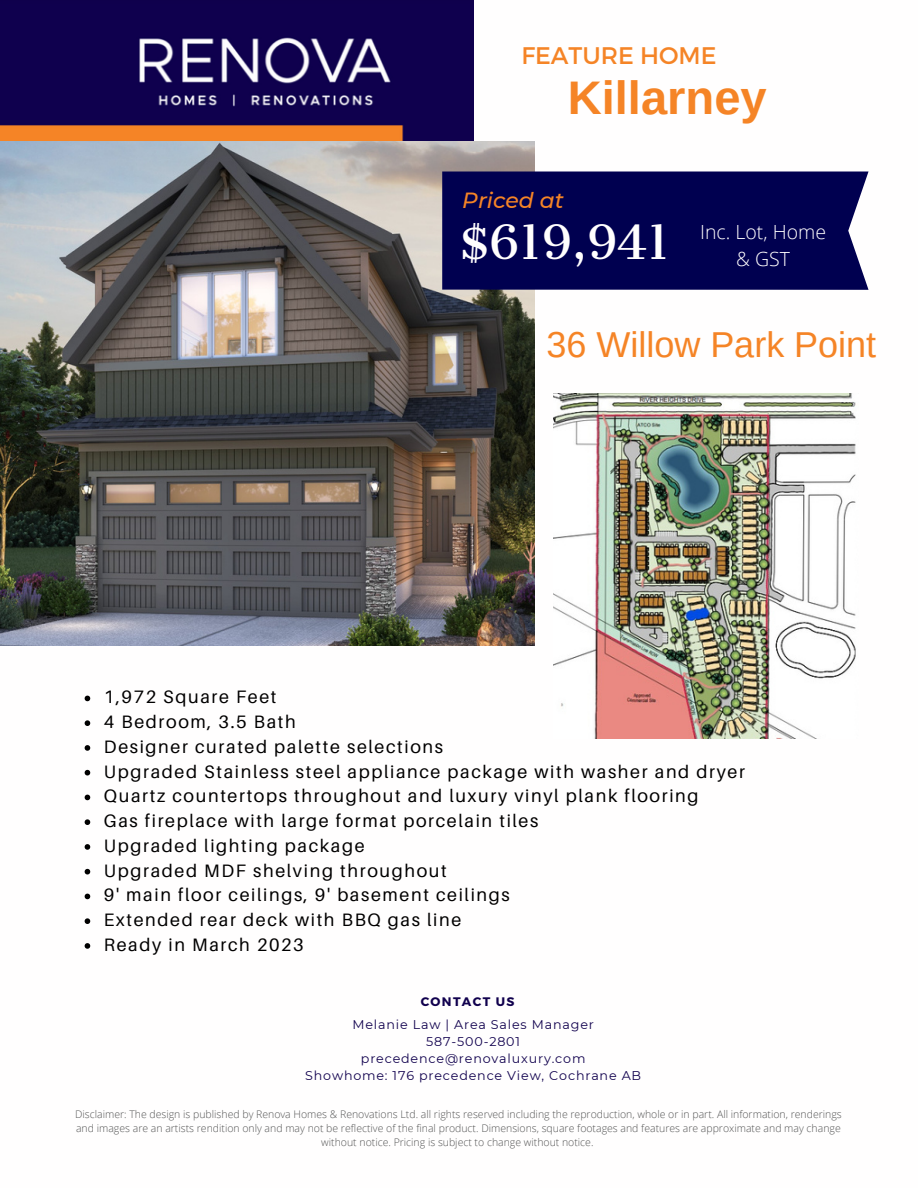
<style>
.page{position:relative;width:918px;height:1188px;background:#fff}
.page>*{position:absolute;margin:0;border:0;box-sizing:border-box;transform-origin:0 0}
.t1{font:700 47.1px "Arimo";color:#f58426}
.t2{font:45.15px "Cantata One";color:#fffefe}
.t3{font:36px "Arimo";color:#f58426}
.t4{font:24px "Montserrat";color:#f58426}
.t5{font:italic 500 21.9px "Montserrat";color:#f58426}
.t6{font:300 19.5px/27px "Open Sans";color:#fffefe;text-align:center}
.t7{font:18px/24.8px "Aileron";letter-spacing:.09em;color:#000}
.t8{font:12.75px/17px "Montserrat";letter-spacing:.065em;color:#11014e;text-align:center}
.t9{font:700 12.3px "Montserrat";letter-spacing:.11em;color:#11014e}
.t10{font:300 10.5px/14px "Open Sans";color:#545454;text-align:center}
</style>
<div class="page">
<img style="left:0;top:141px;width:534px;height:504px">
<div style="left:442px;top:172px;width:427px;height:118px;background:#000050"></div>
<img style="left:0;top:0;width:474px;height:141px">
<img style="left:553px;top:393px;width:303px;height:346px">
<svg style="left:85px;top:696px;width:5px;height:5px"></svg>
<svg style="left:85px;top:720px;width:5px;height:6px"></svg>
<svg style="left:85px;top:745px;width:5px;height:6px"></svg>
<svg style="left:85px;top:770px;width:5px;height:5px"></svg>
<svg style="left:85px;top:795px;width:5px;height:5px"></svg>
<svg style="left:85px;top:819px;width:5px;height:6px"></svg>
<svg style="left:85px;top:844px;width:5px;height:6px"></svg>
<svg style="left:85px;top:869px;width:5px;height:5px"></svg>
<svg style="left:85px;top:894px;width:5px;height:5px"></svg>
<svg style="left:85px;top:918px;width:5px;height:6px"></svg>
<svg style="left:85px;top:943px;width:5px;height:6px"></svg>
<h3 class="t4" style="left:521px;top:40px;width:197px">FEATURE HOME</h3>
<h1 class="t1" style="left:568px;top:71px;width:201px">Killarney</h1>
<p class="t5" style="left:462px;top:187px;width:103px">Priced at</p>
<h2 class="t2" style="left:459px;top:214px;width:212px">$619,941</h2>
<p class="t6" style="left:700px;top:217px;width:127px">Inc. Lot, Home &amp; GST</p>
<h3 class="t3" style="left:546px;top:325px;width:331px">36 Willow Park Point</h3>
<p class="t7" style="left:104px;top:684px;width:643px">1,972 Square Feet<br>4 Bedroom, 3.5 Bath<br>Designer curated palette selections<br>Upgraded Stainless steel appliance package with washer and dryer Quartz countertops throughout and luxury vinyl plank flooring<br>Gas fireplace with large format porcelain tiles<br>Upgraded lighting package<br>Upgraded MDF shelving throughout<br>9' main floor ceilings, 9' basement ceilings<br>Extended rear deck with BBQ gas line<br>Ready in March 2023</p>
<p class="t9" style="left:421px;top:994px;width:95px">CONTACT US</p>
<p class="t8" style="left:305px;top:1016px;width:337px">Melanie Law | Area Sales Manager<br>587-500-2801<br>precedence@renovaluxury.com<br>Showhome: 176 precedence View, Cochrane AB</p>
<p class="t10" style="left:75px;top:1107px;width:768px">Disclaimer: The design is published by Renova Homes &amp; Renovations Ltd. all rights reserved including the reproduction, whole or in part. All information, renderings and images are an artists rendition only and may not be reflective of the final product. Dimensions, square footages and features are approximate and may change without notice. Pricing is subject to change without notice.</p>
</div>
